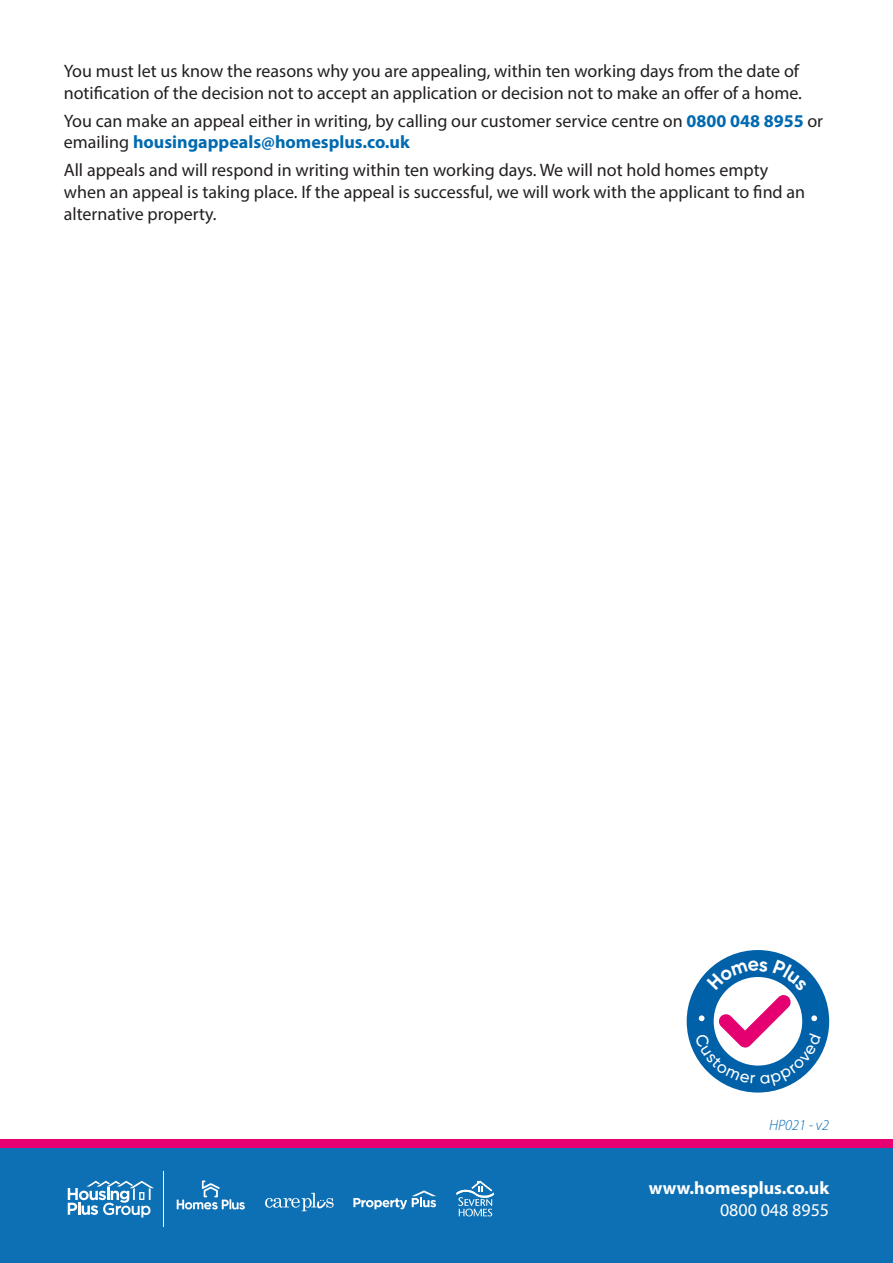
<style>
.page{position:relative;width:893px;height:1263px;background:#fff}
.page>*{position:absolute;margin:0;border:0;box-sizing:border-box;transform-origin:0 0}
.Body{font:18px/21.6px "Myriad Pro";color:#231f20}
.Body-2{font:700 18px "Myriad Pro";color:#fff}
.Body-3{font:18px "Myriad Pro";color:#fff}
.t1{font:italic 300 15px "Myriad Pro";color:#016ab0}
.s1{font-weight:700;color:#016ab0}
</style>
<div class="page">
<div style="left:0;top:1147px;width:893px;height:116px;background:#0e70b4"></div>
<div style="left:0;top:1139px;width:893px;height:8px;background:#e60071"></div>
<svg style="left:68px;top:1181px;width:86px;height:36px"></svg>
<hr style="left:163px;top:1171px;width:1px;height:56px;background:#fff">
<svg style="left:265px;top:1193px;width:69px;height:18px"></svg>
<svg style="left:177px;top:1180px;width:68px;height:29px"></svg>
<svg style="left:353px;top:1190px;width:83px;height:19px"></svg>
<svg style="left:456px;top:1180px;width:38px;height:36px"></svg>
<svg style="left:687px;top:950px;width:142px;height:142px"></svg>
<p class="Body" style="left:64px;top:60px;width:740px">You must let us know the reasons why you are appealing, within ten working days from the date of notification of the decision not to accept an application or decision not to make an offer of a home.</p>
<p class="Body" style="left:64px;top:110px;width:761px">You can make an appeal either in writing, by calling our customer service centre on <span class="s1">0800 048 8955</span> or emailing <span class="s1">housingappeals@homesplus.co.uk</span></p>
<p class="Body" style="left:64px;top:159px;width:743px">All appeals and will respond in writing within ten working days. We will not hold homes empty when an appeal is taking place. If the appeal is successful, we will work with the applicant to find an alternative property.</p>
<p class="t1" style="left:769px;top:1116px;width:62px">HP021 - v2</p>
<p class="Body-2" style="left:649px;top:1176px;width:182px">www.homesplus.co.uk</p>
<p class="Body-3" style="left:720px;top:1199px;width:111px">0800 048 8955</p>
</div>
